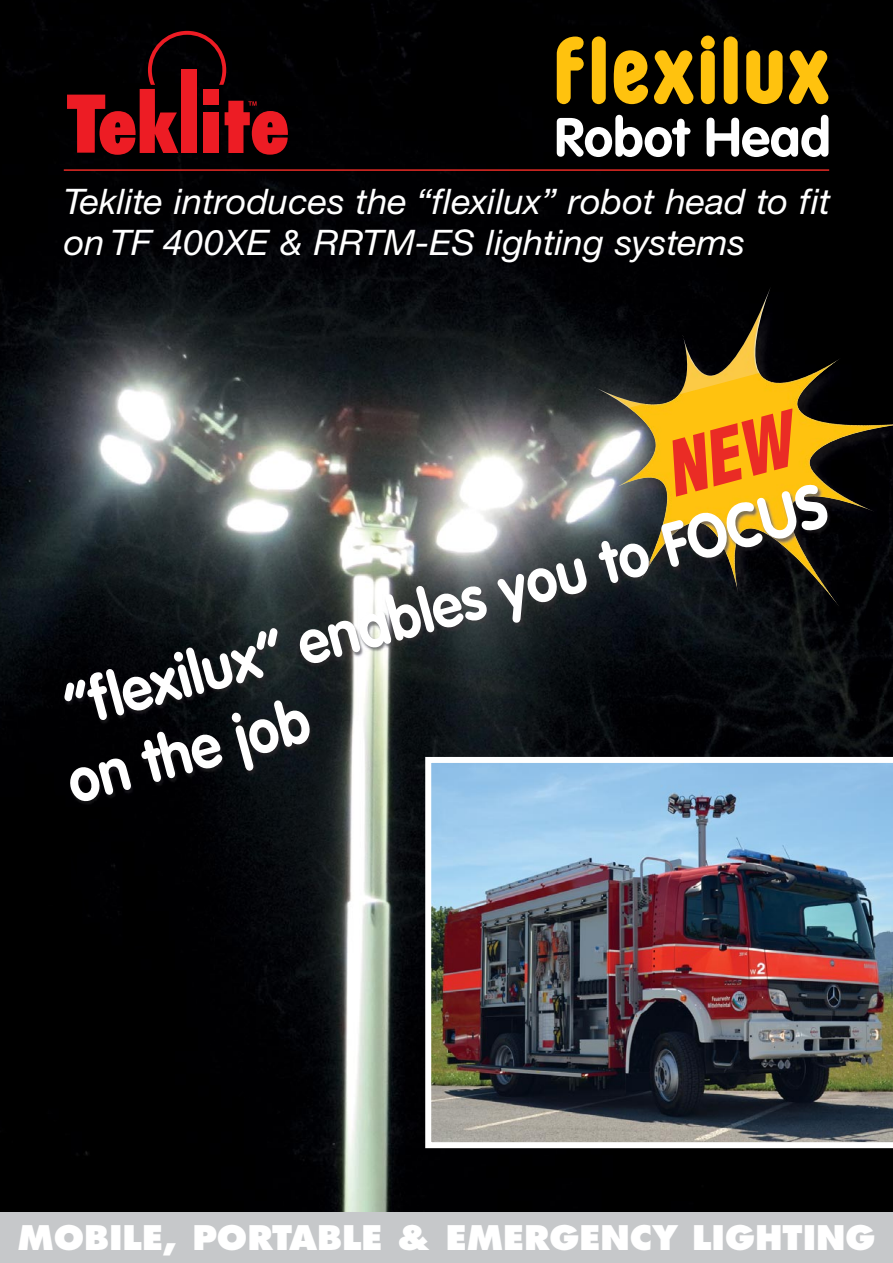
<style>
.page{position:relative;width:893px;height:1263px;background:#fff}
.page>*{position:absolute;margin:0;border:0;box-sizing:border-box;transform-origin:0 0}
.t1{font:700 61.5px/73.8px "VAG Rounded";color:#fff;scale:.91 1}
.t2{font:700 54px "VAG Rounded";color:#fff}
.t3{font:italic 35.25px/40.5px "Helvetica Neue CE";color:#fff}
.t4{font:800 33px "Futura";color:#fff}
</style>
<div class="page">
<img style="left:0;top:0;width:893px;height:1212px">
<div style="left:0;top:1212px;width:893px;height:51px;background:#c6c8ca"></div>
<svg style="left:67px;top:31px;width:221px;height:124px;background:#4e090c"></svg>
<hr style="left:64px;top:169px;width:765px;height:2px;background:#e82b25">
<svg style="left:557px;top:37px;width:27px;height:67px;background:#a17a08"></svg>
<div style="left:592px;top:36px;width:14px;height:68px;background:#ffc20e;border-radius:7px"></div>
<svg style="left:614px;top:50px;width:34px;height:54px;background:#bd900a"></svg>
<svg style="left:654px;top:50px;width:39px;height:54px;background:#a67e09"></svg>
<svg style="left:701px;top:36px;width:14px;height:68px"></svg>
<div style="left:724px;top:36px;width:14px;height:68px;background:#ffc20e;border-radius:7px"></div>
<svg style="left:746px;top:50px;width:37px;height:54px;background:#b88c0a"></svg>
<svg style="left:789px;top:50px;width:39px;height:54px;background:#a67e09"></svg>
<img style="left:554px;top:258px;width:339px;height:150px">
<img style="left:593px;top:283px;width:300px;height:125px">
<img style="left:0;top:428px;width:893px;height:532px">
<img style="left:532px;top:408px;width:361px;height:272px">
<img style="left:615px;top:358px;width:278px;height:252px">
<img style="left:672px;top:408px;width:120px;height:89px">
<img style="left:425px;top:757px;width:468px;height:391px">
<h2 class="t2" style="left:554px;top:115px;width:278px">Robot Head</h2>
<p class="t3" style="left:64px;top:185px;width:768px">Teklite introduces the “flexilux” robot head to fit on TF 400XE &amp; RRTM-ES lighting systems</p>
<h1 class="t1" style="left:41px;top:681px;width:885px;rotate:-15deg">“flexilux” enables you to FOCUS on the job</h1>
<p class="t4" style="left:17px;top:1223px;width:860px">MOBILE, PORTABLE &amp; EMERGENCY LIGHTING</p>
</div>
